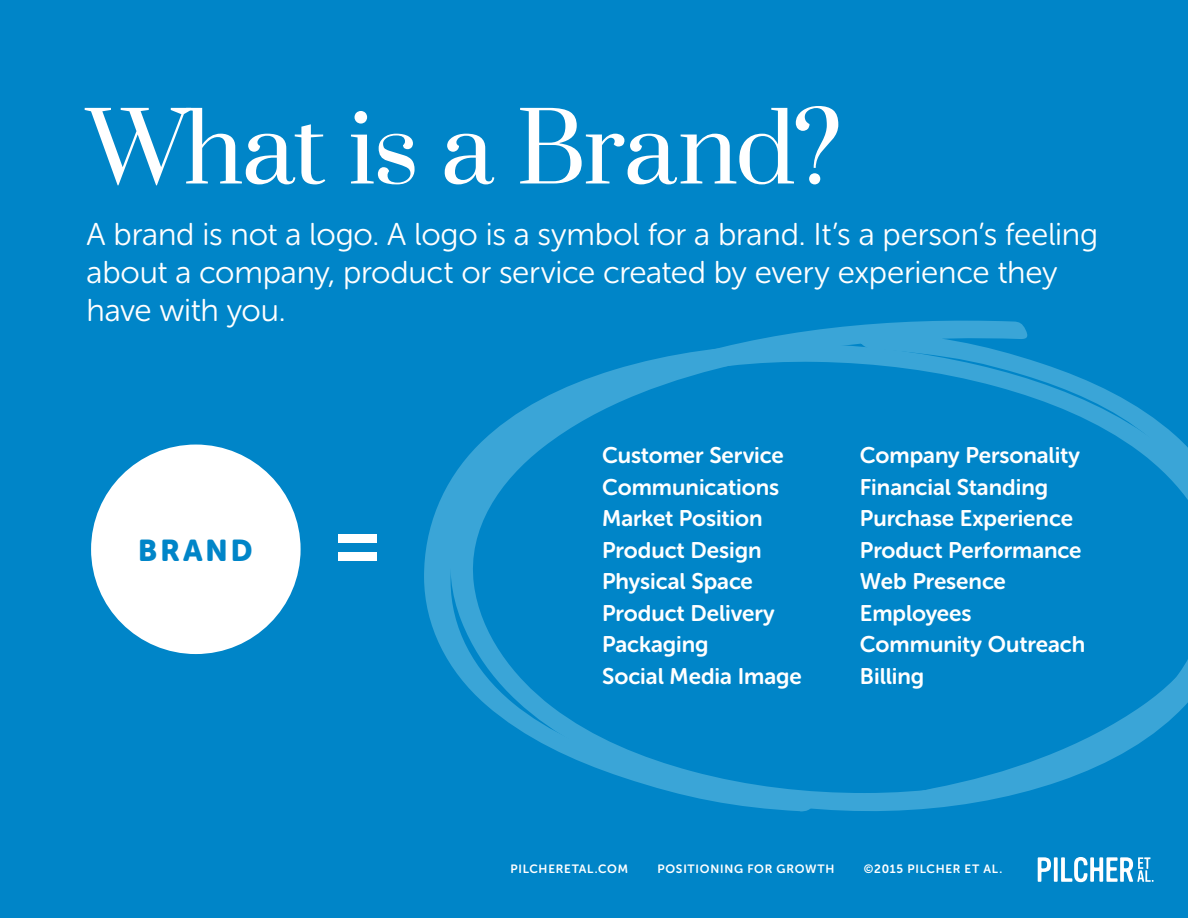
<style>
.page{position:relative;width:1188px;height:918px;background:#0085c8}
.page>*{position:absolute;margin:0;border:0;box-sizing:border-box;transform-origin:0 0}
.t1{font:94.5px "Prata";letter-spacing:-.02em;color:#fff}
.t2{font:31.5px/37.8px "Museo Sans Rounded 300";letter-spacing:-.005em;color:#fff}
.t3{font:30px "Museo Sans Rounded 900";letter-spacing:.105em;color:#0085c8}
.t4{font:22.5px/31.5px "Museo Sans Rounded 700";color:#fff}
.t5{font:12px "Museo Sans Rounded 700";letter-spacing:.065em;color:#fff}
</style>
<div class="page">
<svg style="left:1038px;top:857px;width:116px;height:25px"></svg>
<div style="left:91px;top:445px;width:210px;height:209px;background:#fff;border-radius:50%"></div>
<div style="left:338px;top:534px;width:39px;height:9px;background:#fff"></div>
<div style="left:338px;top:552px;width:39px;height:9px;background:#fff"></div>
<svg style="left:795px;top:320px;width:232px;height:13px;fill:#3aa5d7"></svg>
<svg style="left:424px;top:333px;width:764px;height:479px"></svg>
<h1 class="t1" style="left:87px;top:90px;width:757px">What is a Brand?</h1>
<h2 class="t2" style="left:87px;top:216px;width:1013px">A brand is not a logo. A logo is a symbol for a brand. It’s a person’s feeling about a company, product or service created by every experience they have with you.</h2>
<h3 class="t3" style="left:138px;top:533px;width:116px">BRAND</h3>
<p class="t4" style="left:602px;top:440px;width:201px">Customer Service<br>Communications<br>Market Position<br>Product Design<br>Physical Space<br>Product Delivery<br>Packaging<br>Social Media I mage</p>
<p class="t4" style="left:860px;top:440px;width:227px">Company Personality<br>Financial Standing<br>Purchase Experience<br>Product Performance<br>Web Presence<br>Employees<br>Community Outreach<br>Billing</p>
<p class="t5" style="left:510px;top:862px;width:119px">pilcheretal.com</p>
<p class="t5" style="left:657px;top:862px;width:179px">positioning for growth</p>
<p class="t5" style="left:864px;top:862px;width:140px">©2015 Pilcher et al.</p>
</div>
